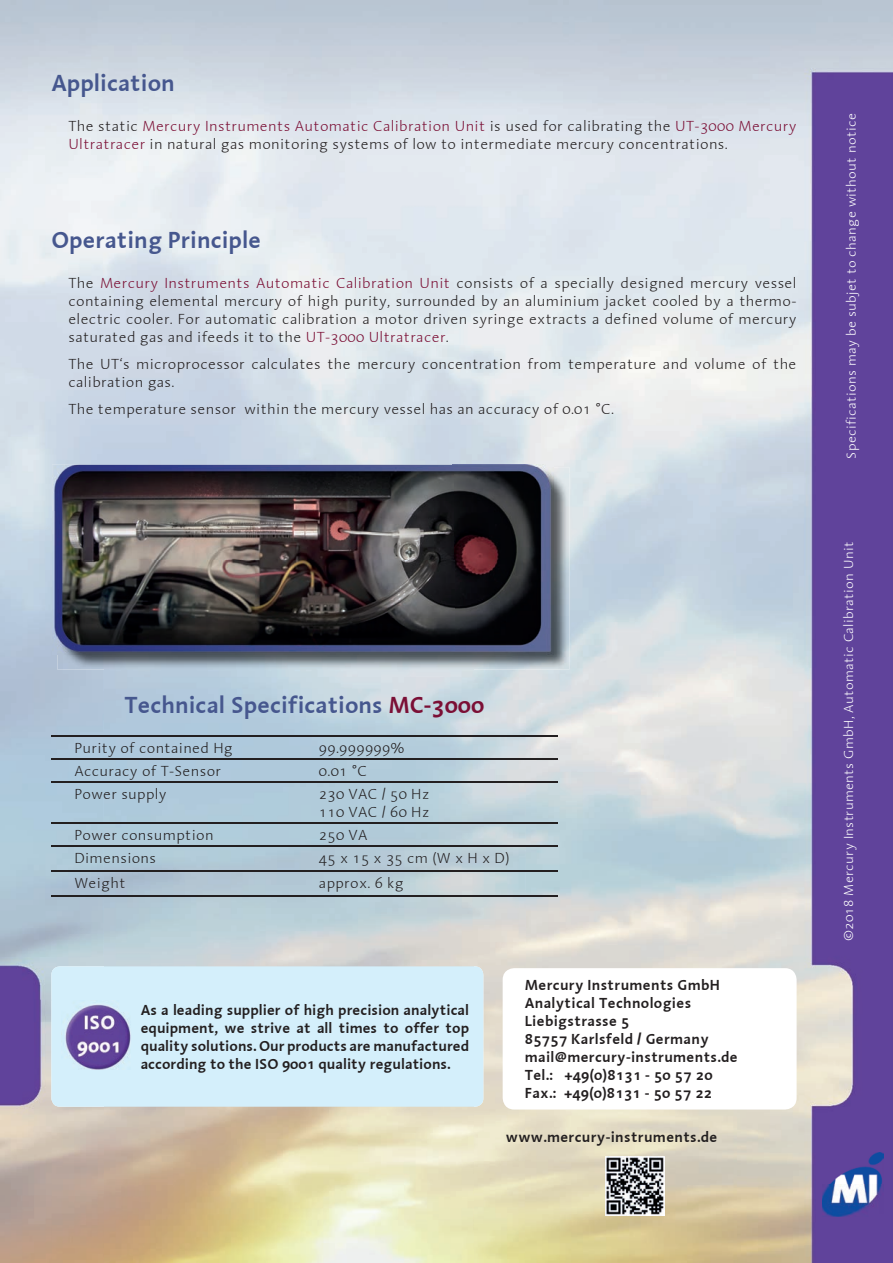
<style>
.page{position:relative;width:893px;height:1263px;background:#fff}
.page>*{position:absolute;margin:0;border:0;box-sizing:border-box;transform-origin:0 0}
.t1{font:600 24px "Linotype Aroma";color:#46578e}
.t2{font:300 15px/18px "Linotype Aroma";letter-spacing:.02em;color:#231f20}
.t3{font:600 15px/18px "Linotype Aroma";letter-spacing:.02em;color:#231f20}
.t4{font:300 13.5px "Linotype Aroma";letter-spacing:.02em;color:#fff}
.s1{color:#7b0f35}
</style>
<div class="page">
<img style="left:0;top:0;width:735px;height:473px">
<img style="left:735px;top:0;width:158px;height:1263px">
<img style="left:0;top:473px;width:104px;height:527px">
<img style="left:526px;top:473px;width:210px;height:790px">
<img style="left:104px;top:669px;width:369px;height:297px">
<img style="left:473px;top:669px;width:53px;height:594px">
<img style="left:0;top:1000px;width:52px;height:263px">
<div style="left:503px;top:968px;width:294px;height:141px;background:#fff;border-radius:12px"></div>
<hr style="left:51px;top:735px;width:245px;height:2px;background:#231f20">
<hr style="left:296px;top:735px;width:261px;height:2px;background:#231f20">
<hr style="left:51px;top:758px;width:245px;height:2px;background:#231f20">
<hr style="left:296px;top:758px;width:261px;height:2px;background:#231f20">
<hr style="left:51px;top:781px;width:245px;height:2px;background:#231f20">
<hr style="left:296px;top:781px;width:261px;height:2px;background:#231f20">
<hr style="left:51px;top:822px;width:245px;height:2px;background:#231f20">
<hr style="left:296px;top:822px;width:261px;height:2px;background:#231f20">
<hr style="left:51px;top:845px;width:245px;height:2px;background:#231f20">
<hr style="left:296px;top:845px;width:261px;height:2px;background:#231f20">
<hr style="left:51px;top:870px;width:245px;height:2px;background:#231f20">
<hr style="left:296px;top:870px;width:261px;height:2px;background:#231f20">
<hr style="left:51px;top:896px;width:245px;height:1px;background:#231f20">
<hr style="left:296px;top:896px;width:261px;height:1px;background:#231f20">
<img style="left:57px;top:467px;width:512px;height:202px">
<img style="left:52px;top:465px;width:401px;height:47px">
<img style="left:453px;top:465px;width:100px;height:189px">
<img style="left:52px;top:512px;width:5px;height:142px">
<img style="left:57px;top:467px;width:397px;height:187px">
<img style="left:822px;top:1152px;width:62px;height:64px">
<img style="left:605px;top:1157px;width:59px;height:59px">
<div style="left:51px;top:966px;width:432px;height:141px;background:#d4effb;border-radius:9px"></div>
<img style="left:61px;top:1004px;width:70px;height:65px">
<h1 class="t1" style="left:51px;top:67px;width:125px">Application</h1>
<p class="t2" style="left:68px;top:116px;width:730px">The static <span class="s1">Mercury Instruments Automatic Calibration Unit</span> is used for calibrating the <span class="s1">UT-3000 Mercury<br>Ultratracer</span> in natural gas monitoring systems of low to intermediate mercury concentrations.</p>
<h1 class="t1" style="left:51px;top:224px;width:211px">Operating Principle</h1>
<p class="t2" style="left:68px;top:273px;width:730px;text-align:justify">The <span class="s1">Mercury Instruments Automatic Calibration Unit</span> consists of a specially designed mercury vessel containing elemental mercury of high purity, surrounded by an aluminium jacket cooled by a thermo&shy;electric cooler. For automatic calibration a motor driven syringe extracts a defined volume of mercury saturated gas and ifeeds it to the <span class="s1">UT-3000 Ultratracer</span>.</p>
<p class="t2" style="left:68px;top:354px;width:730px">The UT‘s microprocessor calculates the mercury concentration from temperature and volume of the calibration gas.</p>
<p class="t2" style="left:68px;top:399px;width:547px">The temperature sensor within the mercury vessel has an accuracy of 0.01 °C.</p>
<h1 class="t1" style="left:125px;top:689px;width:361px">Technical Specifications <span class="s1">MC-3000</span></h1>
<p class="t2" style="left:74px;top:739px;width:160px">Purity of contained Hg</p>
<p class="t2" style="left:319px;top:739px;width:87px">99.999999%</p>
<p class="t2" style="left:74px;top:762px;width:148px">Accuracy of T-Sensor</p>
<p class="t2" style="left:319px;top:762px;width:50px">0.01 °C</p>
<p class="t2" style="left:74px;top:785px;width:94px">Power supply</p>
<p class="t2" style="left:319px;top:785px;width:112px">230 VAC / 50 Hz<br>110 VAC / 60 Hz</p>
<p class="t2" style="left:74px;top:826px;width:141px">Power consumption</p>
<p class="t2" style="left:319px;top:826px;width:50px">250 VA</p>
<p class="t2" style="left:74px;top:849px;width:83px">Dimensions</p>
<p class="t2" style="left:319px;top:849px;width:192px">45 x 15 x 35 cm (W x H x D)</p>
<p class="t2" style="left:74px;top:874px;width:53px">Weight</p>
<p class="t2" style="left:319px;top:874px;width:86px">approx. 6 kg</p>
<p class="t3" style="left:141px;top:1000px;width:330px;text-align:justify">As a leading supplier of high precision analytical equipment, we strive at all times to offer top quality solutions. Our products are manufactured according to the ISO 9001 quality regulations.</p>
<p class="t3" style="left:525px;top:975px;width:215px">Mercury Instruments GmbH<br>Analytical Technologies<br>Liebigstrasse 5<br>85757 Karlsfeld / Germany mail@mercury-instruments.de<br>Tel.: +49(0)8131 - 50 57 20<br>Fax.: +49(0)8131 - 50 57 22</p>
<p class="t3" style="left:506px;top:1127px;width:213px">www.mercury-instruments.de</p>
<p class="t4" style="left:843px;top:459px;width:347px;rotate:-90deg">Specifications may be subjet to change without notice</p>
<p class="t4" style="left:840px;top:941px;width:401px;rotate:-90deg">©2018 Mercury Instruments GmbH, Automatic Calibration Unit</p>
</div>
